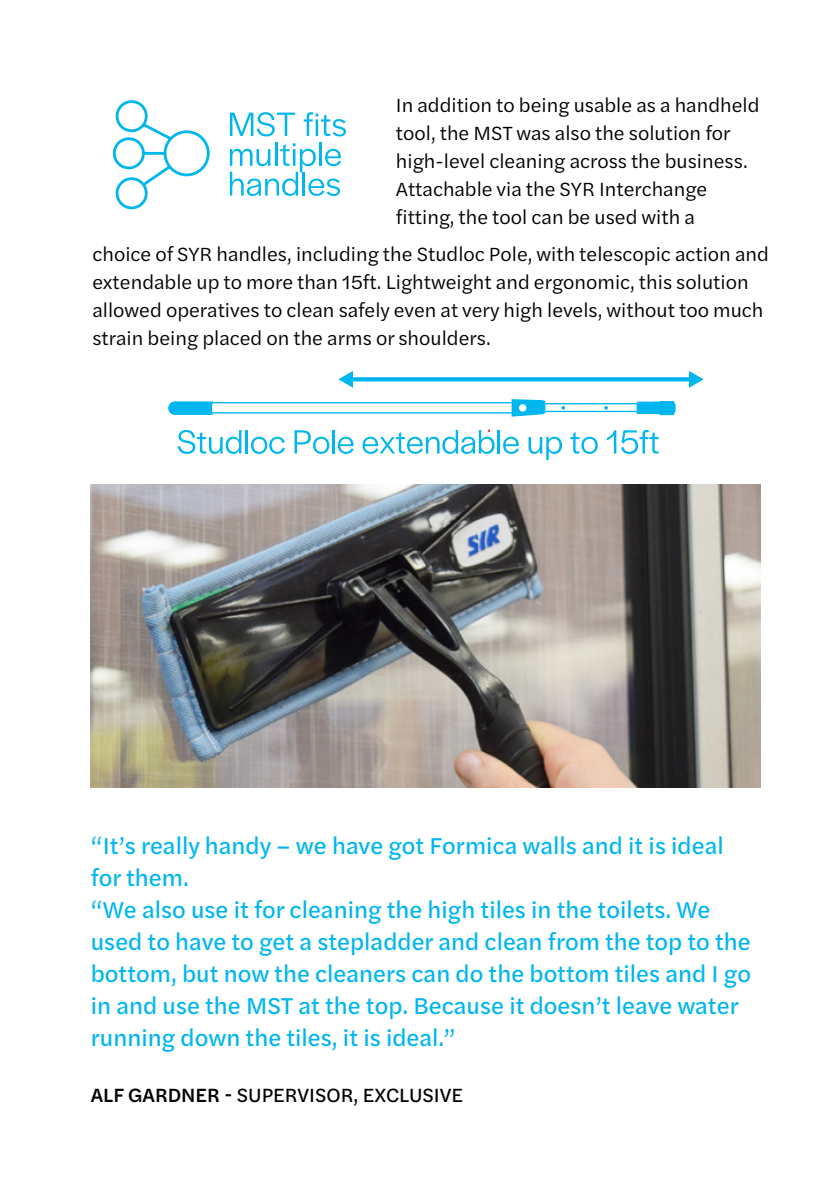
<style>
.page{position:relative;width:840px;height:1191px;background:#fff}
.page>*{position:absolute;margin:0;border:0;box-sizing:border-box;transform-origin:0 0}
.t1{font:24px/32px "Halyard Text";color:#00b6ef}
.t2{font:20px/28px "Halyard Text";color:#000}
.t3{font:20px "Halyard Text";color:#000}
.s1{font-weight:500}
</style>
<div class="page">
<img style="left:91px;top:485px;width:669px;height:302px">
<svg style="left:230px;top:112px;width:65px;height:24px"></svg>
<svg style="left:303px;top:112px;width:43px;height:24px"></svg>
<hr style="left:275px;top:142px;width:2px;height:24px;background:#00b6ef">
<hr style="left:319px;top:142px;width:2px;height:24px;background:#00b6ef">
<svg style="left:230px;top:143px;width:111px;height:53px"></svg>
<svg style="left:112px;top:100px;width:98px;height:110px"></svg>
<svg style="left:177px;top:430px;width:64px;height:24px"></svg>
<hr style="left:245px;top:430px;width:3px;height:23px;background:#00b6ef">
<svg style="left:251px;top:437px;width:34px;height:17px"></svg>
<svg style="left:294px;top:430px;width:35px;height:24px"></svg>
<hr style="left:332px;top:430px;width:2px;height:23px;background:#00b6ef">
<svg style="left:338px;top:437px;width:15px;height:17px"></svg>
<hr style="left:497px;top:430px;width:3px;height:23px;background:#00b6ef">
<svg style="left:503px;top:437px;width:15px;height:17px"></svg>
<svg style="left:528px;top:437px;width:33px;height:23px"></svg>
<svg style="left:570px;top:432px;width:27px;height:22px"></svg>
<svg style="left:606px;top:430px;width:52px;height:24px"></svg>
<svg style="left:353px;top:377px;width:335px;height:4px"></svg>
<svg style="left:338px;top:371px;width:15px;height:17px"></svg>
<svg style="left:688px;top:371px;width:15px;height:17px"></svg>
<svg style="left:168px;top:399px;width:507px;height:18px"></svg>
<div style="left:518px;top:404px;width:8px;height:7px;background:#fff;border-radius:50%"></div>
<svg style="left:362px;top:429px;width:132px;height:25px"></svg>
<p class="t2" style="left:395px;top:91px;width:365px">In addition to being usable as a handheld tool, the MST was also the solution for high-level cleaning across the business.<br>Attachable via the SYR Interchange fitting, the tool can be used with a</p>
<p class="t2" style="left:92px;top:239px;width:677px">choice of SYR handles, including the Studloc Pole, with telescopic action and extendable up to more than 15ft. Lightweight and ergonomic, this solution allowed operatives to clean safely even at very high levels, without too much strain being placed on the arms or shoulders.</p>
<p class="t1" style="left:91px;top:828px;width:634px">“It’s really handy – we have got Formica walls and it is ideal for them.</p>
<p class="t1" style="left:91px;top:892px;width:661px">“We also use it for cleaning the high tiles in the toilets. We used to have to get a stepladder and clean from the top to the bottom, but now the cleaners can do the bottom tiles and I go in and use the MST at the top. Because it doesn’t leave water running down the tiles, it is ideal.”</p>
<p class="t3" style="left:91px;top:1080px;width:373px"><span class="s1">ALF GARDNER -</span> SUPERVISOR, EXCLUSIVE</p>
</div>
